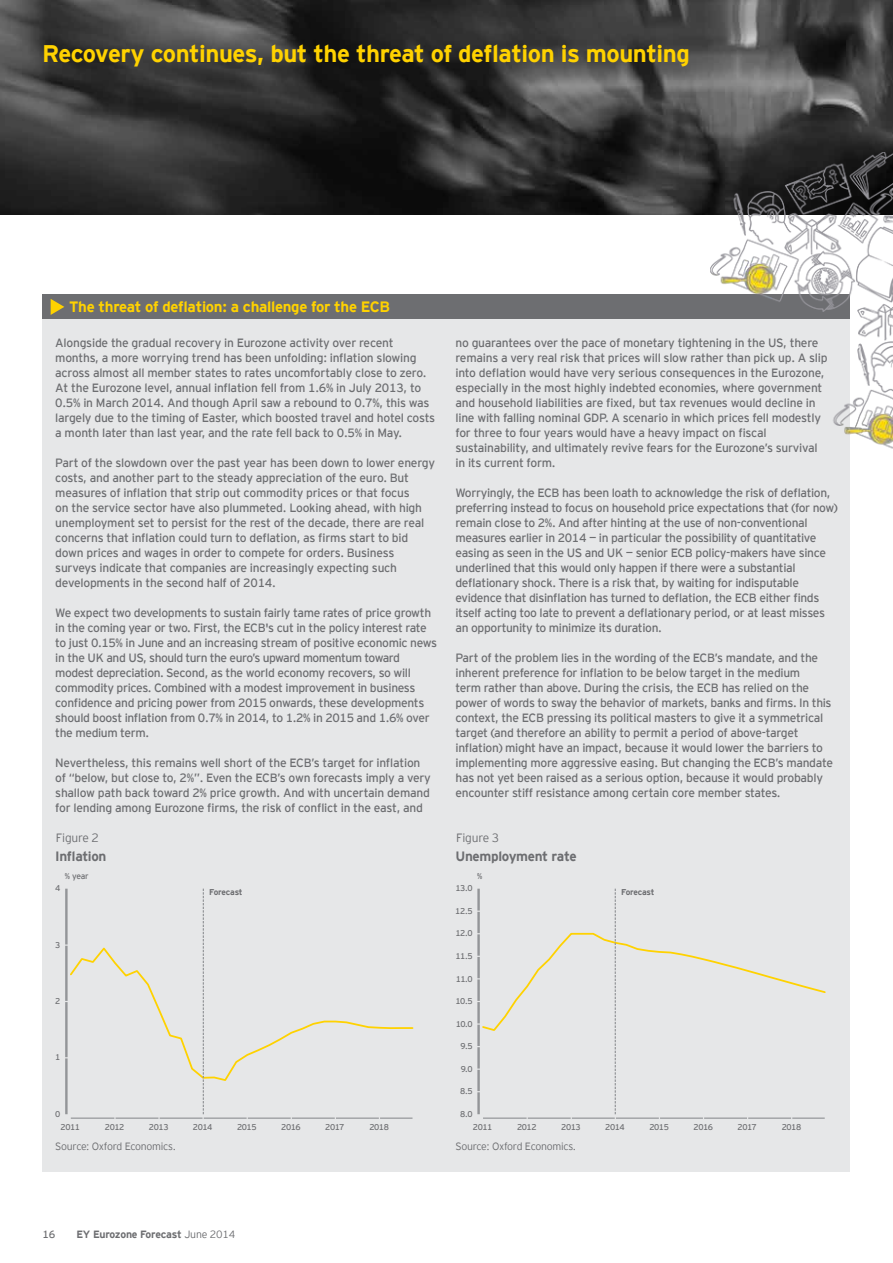
<style>
.page{position:relative;width:893px;height:1263px;background:#fff}
.page>*{position:absolute;margin:0;border:0;box-sizing:border-box;transform-origin:0 0}
.t1{font:700 24px "EY Interstate";letter-spacing:-.02em;color:#ffd200}
.t2{font:700 15px "EY Interstate";letter-spacing:-.02em;color:#ffd200}
.t3{font:700 13.5px "EY Interstate";letter-spacing:-.025em;color:#6d6e71}
.t4{font:12px/15px "EY Interstate";letter-spacing:-.03em;color:#6d6e71}
.t5{font:300 12px "EY Interstate";letter-spacing:-.02em;color:#6d6e71}
.t6{font:300 10.5px "EY Interstate";letter-spacing:-.03em;color:#6d6e71}
.t7{font:700 10.5px "EY Interstate";letter-spacing:-.03em;color:#6d6e71}
.t8{font:10.5px "EY Interstate";color:#6d6e71}
.t9{font:8.4px "EY Interstate";letter-spacing:-.05em;color:#6d6e71}
.t10{font:700 8.4px "EY Interstate";letter-spacing:-.025em;color:#6d6e71}
.s1{font-weight:300}
</style>
<div class="page">
<img style="left:0;top:0;width:893px;height:215px">
<div style="left:43px;top:295px;width:807px;height:24px;background:#6d6e71"></div>
<svg style="left:51px;top:299px;width:13px;height:16px"></svg>
<div style="left:43px;top:319px;width:807px;height:852px;background:#e6e7e8"></div>
<img style="left:710px;top:152px;width:183px;height:297px">
<hr style="left:65px;top:889px;width:3px;height:225px;background:#939598">
<hr style="left:71px;top:1117px;width:341px;height:2px;background:#939598">
<svg style="left:70px;top:946px;width:343px;height:136px"></svg>
<svg style="left:203px;top:889px;width:1px;height:230px"></svg>
<svg style="left:477px;top:889px;width:349px;height:230px"></svg>
<h1 class="t1" style="left:42px;top:36px;width:649px">Recovery continues, but the threat of deflation is mounting</h1>
<p class="t2" style="left:69px;top:296px;width:322px">The threat of deflation: a challenge for the ECB</p>
<p class="t4" style="left:55px;top:334px;width:381px">Alongside the gradual recovery in Eurozone activity over recent months, a more worrying trend has been unfolding: inflation slowing across almost all member states to rates uncomfortably close to zero.<br>At the Eurozone level, annual inflation fell from 1.6% in July 2013, to 0.5% in March 2014. And though April saw a rebound to 0.7%, this was largely due to the timing of Easter, which boosted travel and hotel costs a month later than last year, and the rate fell back to 0.5% in May.</p>
<p class="t4" style="left:55px;top:454px;width:381px">Part of the slowdown over the past year has been down to lower energy costs, and another part to the steady appreciation of the euro. But measures of inflation that strip out commodity prices or that focus<br>on the service sector have also plummeted. Looking ahead, with high unemployment set to persist for the rest of the decade, there are real concerns that inflation could turn to deflation, as firms start to bid down prices and wages in order to compete for orders. Business surveys indicate that companies are increasingly expecting such developments in the second half of 2014.</p>
<p class="t4" style="left:55px;top:604px;width:383px">We expect two developments to sustain fairly tame rates of price growth in the coming year or two. First, the ECB's cut in the policy interest rate to just 0.15% in June and an increasing stream of positive economic news in the UK and US, should turn the euro’s upward momentum toward modest depreciation. Second, as the world economy recovers, so will commodity prices. Combined with a modest improvement in business confidence and pricing power from 2015 onwards, these developments should boost inflation from 0.7% in 2014, to 1.2% in 2015 and 1.6% over the medium term.</p>
<p class="t4" style="left:55px;top:754px;width:377px">Nevertheless, this remains well short of the ECB’s target for inflation of “below, but close to, 2%”. Even the ECB’s own forecasts imply a very shallow path back toward 2% price growth. And with uncertain demand for lending among Eurozone firms, the risk of conflict in the east, and</p>
<p class="t4" style="left:455px;top:334px;width:374px">no guarantees over the pace of monetary tightening in the US, there remains a very real risk that prices will slow rather than pick up. A slip into deflation would have very serious consequences in the Eurozone, especially in the most highly indebted economies, where government and household liabilities are fixed, but tax revenues would decline in line with falling nominal GDP. A scenario in which prices fell modestly for three to four years would have a heavy impact on fiscal sustainability, and ultimately revive fears for the Eurozone’s survival in its current form.</p>
<p class="t4" style="left:455px;top:484px;width:384px">Worryingly, the ECB has been loath to acknowledge the risk of deflation, preferring instead to focus on household price expectations that (for now) remain close to 2%. And after hinting at the use of non-conventional measures earlier in 2014 — in particular the possibility of quantitative easing as seen in the US and UK — senior ECB policy-makers have since underlined that this would only happen if there were a substantial deflationary shock. There is a risk that, by waiting for indisputable evidence that disinflation has turned to deflation, the ECB either finds itself acting too late to prevent a deflationary period, or at least misses an opportunity to minimize its duration.</p>
<p class="t4" style="left:455px;top:649px;width:379px">Part of the problem lies in the wording of the ECB’s mandate, and the inherent preference for inflation to be below target in the medium<br>term rather than above. During the crisis, the ECB has relied on the power of words to sway the behavior of markets, banks and firms. In this context, the ECB pressing its political masters to give it a symmetrical target (and therefore an ability to permit a period of above-target inflation) might have an impact, because it would lower the barriers to implementing more aggressive easing. But changing the ECB’s mandate has not yet been raised as a serious option, because it would probably encounter stiff resistance among certain core member states.</p>
<p class="t5" style="left:56px;top:830px;width:45px">Figure 2</p>
<p class="t3" style="left:55px;top:846px;width:53px">Inflation</p>
<p class="t5" style="left:456px;top:830px;width:45px">Figure 3</p>
<p class="t3" style="left:455px;top:846px;width:123px">Unemployment rate</p>
<p class="t9" style="left:65px;top:870px;width:25px">% year</p>
<p class="t9" style="left:477px;top:870px;width:7px">%</p>
<p class="t9" style="left:55px;top:882px;width:7px">4</p>
<p class="t10" style="left:209px;top:885px;width:35px">Forecast</p>
<p class="t9" style="left:455px;top:882px;width:19px">13.0</p>
<p class="t10" style="left:621px;top:885px;width:35px">Forecast</p>
<p class="t9" style="left:455px;top:905px;width:19px">12.5</p>
<p class="t9" style="left:455px;top:927px;width:19px">12.0</p>
<p class="t9" style="left:55px;top:939px;width:7px">3</p>
<p class="t9" style="left:456px;top:950px;width:19px">11.5</p>
<p class="t9" style="left:456px;top:972px;width:18px">11.0</p>
<p class="t9" style="left:55px;top:995px;width:7px">2</p>
<p class="t9" style="left:455px;top:995px;width:19px">10.5</p>
<p class="t9" style="left:456px;top:1018px;width:18px">10.0</p>
<p class="t9" style="left:460px;top:1040px;width:14px">9.5</p>
<p class="t9" style="left:55px;top:1051px;width:7px">1</p>
<p class="t9" style="left:461px;top:1063px;width:14px">9.0</p>
<p class="t9" style="left:460px;top:1085px;width:14px">8.5</p>
<p class="t9" style="left:55px;top:1108px;width:7px">0</p>
<p class="t9" style="left:460px;top:1108px;width:14px">8.0</p>
<p class="t9" style="left:61px;top:1121px;width:21px">2011</p>
<p class="t9" style="left:105px;top:1121px;width:21px">2012</p>
<p class="t9" style="left:149px;top:1121px;width:21px">2013</p>
<p class="t9" style="left:193px;top:1121px;width:21px">2014</p>
<p class="t9" style="left:237px;top:1121px;width:21px">2015</p>
<p class="t9" style="left:281px;top:1121px;width:21px">2016</p>
<p class="t9" style="left:325px;top:1121px;width:21px">2017</p>
<p class="t9" style="left:369px;top:1121px;width:21px">2018</p>
<p class="t9" style="left:473px;top:1121px;width:21px">2011</p>
<p class="t9" style="left:517px;top:1121px;width:21px">2012</p>
<p class="t9" style="left:561px;top:1121px;width:21px">2013</p>
<p class="t9" style="left:605px;top:1121px;width:21px">2014</p>
<p class="t9" style="left:649px;top:1121px;width:21px">2015</p>
<p class="t9" style="left:693px;top:1121px;width:21px">2016</p>
<p class="t9" style="left:738px;top:1121px;width:21px">2017</p>
<p class="t9" style="left:782px;top:1121px;width:21px">2018</p>
<p class="t6" style="left:55px;top:1139px;width:122px">Source: Oxford Economics.</p>
<p class="t6" style="left:455px;top:1139px;width:122px">Source: Oxford Economics.</p>
<p class="t8" style="left:43px;top:1227px;width:14px">16</p>
<p class="t7" style="left:77px;top:1227px;width:160px">EY Eurozone Forecast <span class="s1">June 2014</span></p>
</div>
